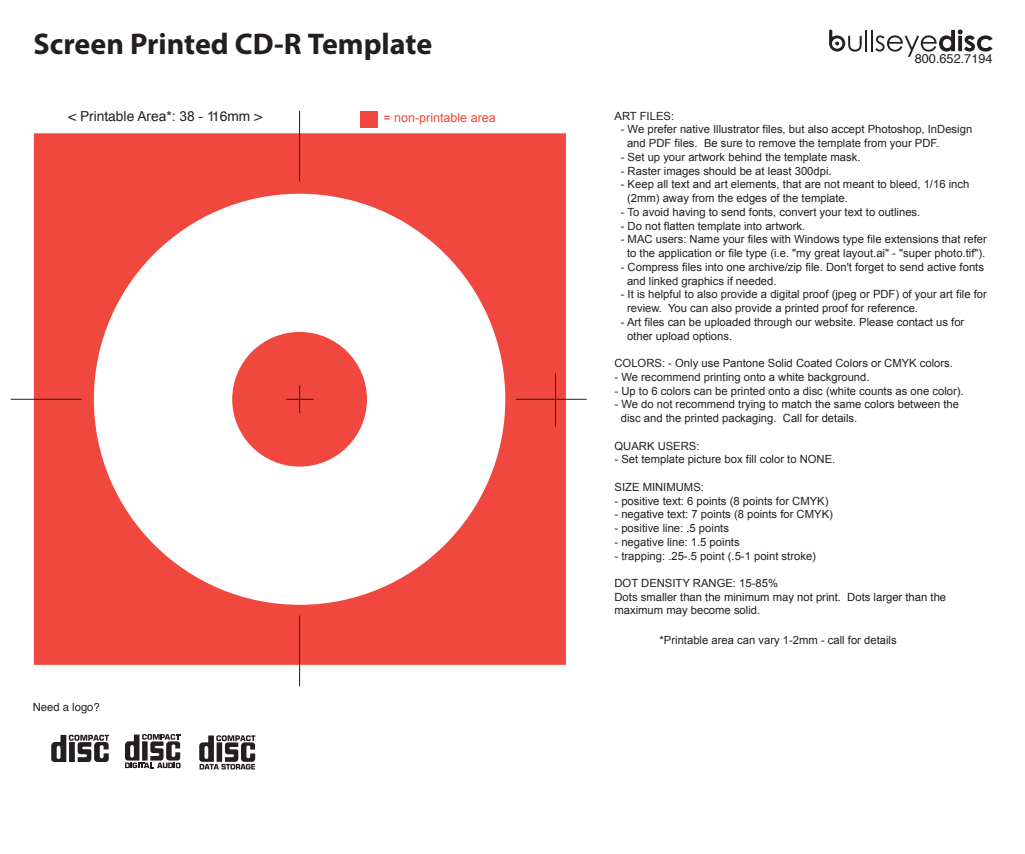
<style>
.page{position:relative;width:1025px;height:854px;background:#fff}
.page>*{position:absolute;margin:0;border:0;box-sizing:border-box;transform-origin:0 0}
.t1{font:700 30px "Myriad Pro";color:#231f20}
.t2{font:13.75px "Helvetica";color:#231f20}
.t3{font:12.75px "Helvetica";color:#231f20}
.t4{font:12.5px "Arial";color:#f0483e}
.t5{font:11.25px/13.8px "Arial";color:#231f20}
.t6{font:11.25px "Helvetica";color:#231f20}
.s1{font-family:"Arial"}
.s2{font-family:"Helvetica"}
</style>
<div class="page">
<div style="left:360px;top:111px;width:17px;height:17px;background:#f0483e"></div>
<svg style="left:34px;top:133px;width:531px;height:532px;fill:#f0483e"></svg>
<div style="left:232px;top:332px;width:135px;height:135px;background:#f0483e;border-radius:50%"></div>
<svg style="left:125px;top:734px;width:55px;height:34px"></svg>
<svg style="left:51px;top:735px;width:58px;height:27px"></svg>
<svg style="left:199px;top:735px;width:56px;height:34px"></svg>
<svg style="left:829px;top:30px;width:32px;height:22px"></svg>
<hr style="left:865px;top:30px;width:2px;height:21px;background:#231f20">
<hr style="left:870px;top:30px;width:2px;height:21px;background:#231f20">
<svg style="left:875px;top:29px;width:117px;height:28px"></svg>
<h1 class="t1" style="left:33px;top:25px;width:400px">Screen Printed CD-R Template</h1>
<p class="t2" style="left:68px;top:105px;width:195px">&lt; Printable <span class="s1">Area*: 38 - 1</span>16mm &gt;</p>
<p class="t4" style="left:383px;top:111px;width:114px">= non-printable area</p>
<p class="t6" style="left:33px;top:698px;width:68px">Need a logo?</p>
<p class="t3" style="left:914px;top:48px;width:79px">800.652.7194</p>
<p class="t5" style="left:614px;top:109px;width:61px">ART FILES:</p>
<p class="t5" style="left:626px;top:123px;width:346px;text-indent:-6px">- We prefer native Illustrator files, but also accept Photoshop, InDesign and PDF files. Be sure to remove the template from your PDF.</p>
<p class="t5" style="left:620px;top:150px;width:241px">- Set up your artwork behind the template mask.</p>
<p class="t5" style="left:620px;top:164px;width:212px">- Raster images should be at least 300dpi.</p>
<p class="t5" style="left:626px;top:178px;width:344px;text-indent:-6px">- Keep all text and art elements, that are not meant to bleed, 1/16 inch (2mm) away from the edges of the template.</p>
<p class="t5" style="left:620px;top:205px;width:301px">- To avoid having to send fonts, convert your text to outlines.</p>
<p class="t5" style="left:620px;top:219px;width:186px">- Do not flatten template into artwork.</p>
<p class="t5" style="left:620px;top:233px;width:367px;text-align:center">- MAC users: Name your files with Windows type file extensions that refer to the application or file type (i.e. "my great layout.ai" - "super photo.tif").</p>
<p class="t5" style="left:626px;top:260px;width:358px;text-indent:-6px">- Compress files into one archive/zip file. Don't forget to send active fonts and linked graphics if needed.</p>
<p class="t5" style="left:626px;top:288px;width:361px;text-indent:-6px">- It is helpful to also provide a digital proof (jpeg or PDF) of your art file for review. You can also provide a printed proof for reference.</p>
<p class="t5" style="left:626px;top:315px;width:339px;text-indent:-6px">- Art files can be uploaded through our website. Please contact us for other upload options.</p>
<p class="t5" style="left:614px;top:356px;width:340px">COLORS: - Only use Pantone Solid Coated Colors or CMYK colors.</p>
<p class="t5" style="left:614px;top:370px;width:256px">- We recommend printing onto a white background.</p>
<p class="t5" style="left:614px;top:384px;width:350px">- Up to 6 colors can be printed onto a disc (white counts as one color).</p>
<p class="t5" style="left:620px;top:398px;width:340px;text-indent:-6px">- We do not recommend trying to match the same colors between the disc and the printed packaging. Call for details.</p>
<p class="t5" style="left:614px;top:439px;width:87px">QUARK USERS:</p>
<p class="t5" style="left:614px;top:453px;width:222px">- Set template picture box fill color to NONE.</p>
<p class="t5" style="left:614px;top:480px;width:91px">SIZE MINIMUMS:</p>
<p class="t5" style="left:614px;top:494px;width:215px">- positive text: 6 points (8 points for CMYK)</p>
<p class="t5" style="left:614px;top:507px;width:220px">- negative text: 7 points (8 points for CMYK)</p>
<p class="t5" style="left:614px;top:521px;width:116px">- positive line: .5 points</p>
<p class="t5" style="left:614px;top:535px;width:127px">- negative line: 1.5 points</p>
<p class="t5" style="left:614px;top:549px;width:203px">- trapping: .25-.5 point (.5-1 point stroke)</p>
<p class="t5" style="left:614px;top:577px;width:165px"><span class="s2">DOT DENSITY</span> RANGE: 15-85%</p>
<p class="t6" style="left:614px;top:588px;width:333px">Dots smaller than the minimum may not print. Dots larger than the</p>
<p class="t5" style="left:614px;top:603px;width:147px">maximum may become solid.</p>
<p class="t5" style="left:659px;top:633px;width:238px">*Printable area can vary 1-2mm - call for details</p>
</div>
